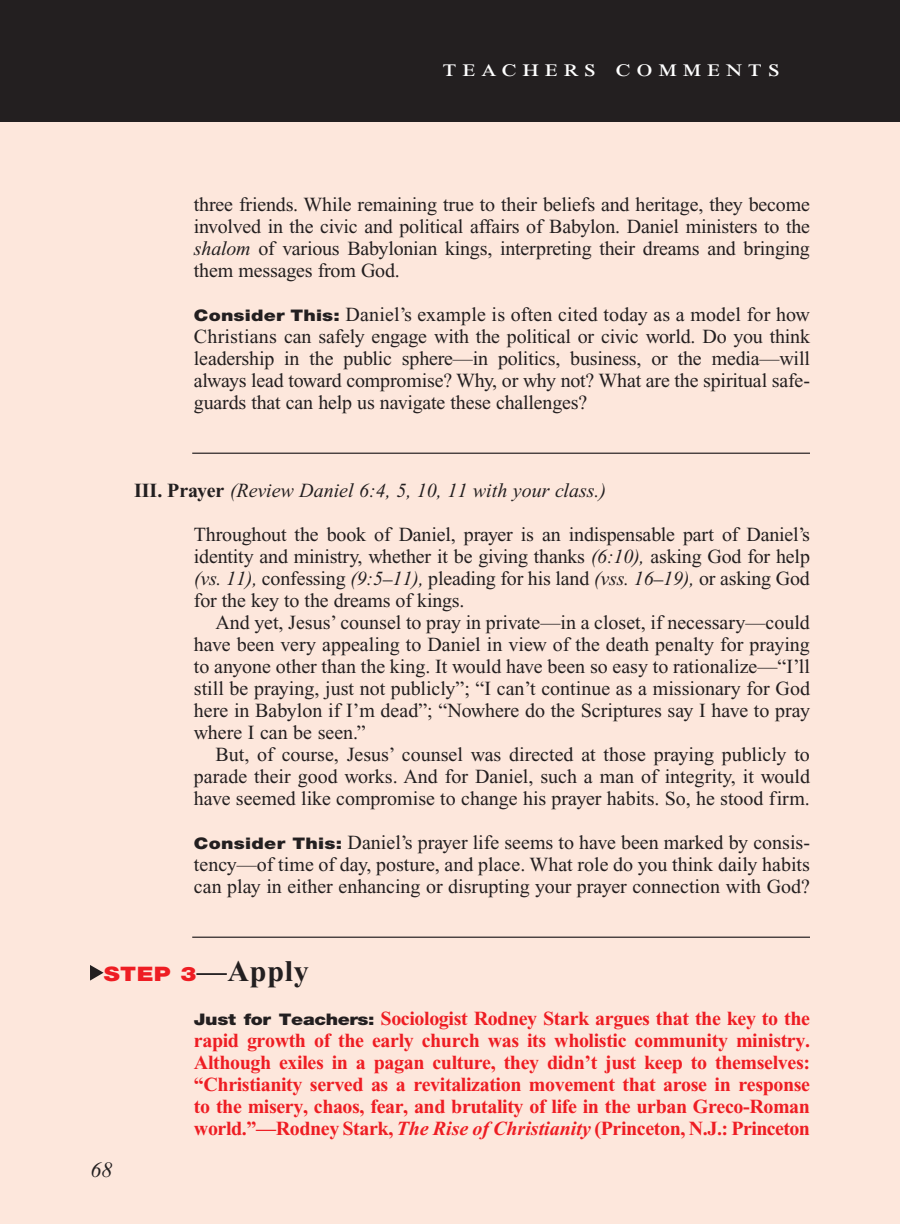
<style>
.page{position:relative;width:900px;height:1224px;background:#fff}
.page>*{position:absolute;margin:0;border:0;box-sizing:border-box;transform-origin:0 0}
.T_Aim_bodyXindent{font:700 30px "Times New Roman PS Std";letter-spacing:.025em;color:#231f20}
.Teachers_Comments_He{font:24px "Times New Roman PS Std";letter-spacing:.2em;color:#fff;scale:1.2 1}
.PageNumbers{font:italic 22px "Times New Roman PS Std";color:#231f20}
.Objectives_Body_Text{font:20px/22px "Times New Roman PS Std";color:#231f20;text-align:justify}
.Objectives_Body_Text-2{font:700 20px/22px "Times New Roman PS Std";letter-spacing:-.02em;color:#ee1d23;text-align:justify}
.Roman_Numeral_Sub_He{font:italic 20px "Times New Roman PS Std";color:#231f20}
.s1{font-style:italic}
.s2{font-family:"Helvetica Neue LT Std";font-weight:900;font-size:16px}
.s3{font-weight:700;font-style:normal}
.s4{font-family:"Adobe Garamond Pro"}
.s5{font-family:"Helvetica Neue LT Std";font-weight:900;font-size:20px;color:#ee1d23}
.s6{font-family:"Helvetica Neue LT Std";font-weight:900;font-size:16px;color:#231f20}
</style>
<div class="page">
<div style="left:0;top:116px;width:900px;height:1108px;background:#fde7dc"></div>
<div style="left:0;top:0;width:900px;height:122px;background:#231f20"></div>
<hr style="left:192px;top:453px;width:618px;height:1px;background:#231f20">
<hr style="left:192px;top:937px;width:618px;height:1px;background:#231f20">
<svg style="left:90px;top:965px;width:14px;height:16px"></svg>
<p class="Teachers_Comments_He" style="left:443px;top:55px;width:283px">teachers comments</p>
<p class="Objectives_Body_Text" style="left:194px;top:193px;width:618px">three friends. While remaining true to their beliefs and heritage, they become involved in the civic and political affairs of Babylon. Daniel ministers to the <span class="s1">shalom</span> of various Babylonian kings, interpreting their dreams and bringing them messages from God.</p>
<p class="Objectives_Body_Text" style="left:194px;top:303px;width:618px"><span class="s2">Consider This:</span> Daniel’s example is often cited today as a model for how Christians can safely engage with the political or civic world. Do you think leadership in the public sphere—in politics, business, or the media—will always lead toward compromise? Why, or why not? What are the spiritual safe&shy;guards that can help us navigate these challenges?</p>
<p class="Roman_Numeral_Sub_He" style="left:134px;top:479px;width:474px"><span class="s3">III. Prayer</span> (Review Daniel 6:4, 5, 10, 11 with your class.)</p>
<p class="Objectives_Body_Text" style="left:194px;top:523px;width:618px">Throughout the book of Daniel, prayer is an indispensable part of Daniel’s identity and ministry, whether it be giving thanks <span class="s1">(6:10),</span> asking God for help <span class="s1">(vs. 11),</span> confessing <span class="s1">(9:5</span><span class="s4">–</span><span class="s1">11),</span> pleading for his land <span class="s1">(vss. 16</span><span class="s4">–</span><span class="s1">19),</span> or asking God for the key to the dreams of kings.</p>
<p class="Objectives_Body_Text" style="left:194px;top:611px;width:618px;text-indent:22px">And yet, Jesus’ counsel to pray in private—in a closet, if necessary—could have been very appealing to Daniel in view of the death penalty for praying to anyone other than the king. It would have been so easy to rationalize—“I’ll still be praying, just not publicly”; “I can’t continue as a missionary for God here in Babylon if I’m dead”; “Nowhere do the Scriptures say I have to pray where I can be seen.”</p>
<p class="Objectives_Body_Text" style="left:194px;top:743px;width:618px;text-indent:22px">But, of course, Jesus’ counsel was directed at those praying publicly to parade their good works. And for Daniel, such a man of integrity, it would have seemed like compromise to change his prayer habits. So, he stood firm.</p>
<p class="Objectives_Body_Text" style="left:194px;top:831px;width:618px"><span class="s2">Consider This:</span> Daniel’s prayer life seems to have been marked by consis&shy;tency—of time of day, posture, and place. What role do you think daily habits can play in either enhancing or disrupting your prayer connection with God?</p>
<p class="T_Aim_bodyXindent" style="left:104px;top:954px;width:206px"><span class="s5">STEP 3</span>—Apply</p>
<p class="Objectives_Body_Text-2" style="left:194px;top:1007px;width:618px"><span class="s6">Just for Teachers:</span> Sociologist Rodney Stark argues that the key to the rapid growth of the early church was its wholistic community ministry.<br>Although exiles in a pagan culture, they didn’t just keep to themselves: “Christianity served as a revitalization movement that arose in response to the misery, chaos, fear, and brutality of life in the urban Greco-Roman world.”—Rodney Stark, <span class="s1">The Rise of Christianity</span> (Princeton, N.J.: Princeton</p>
<p class="PageNumbers" style="left:91px;top:1158px;width:23px">68</p>
</div>
